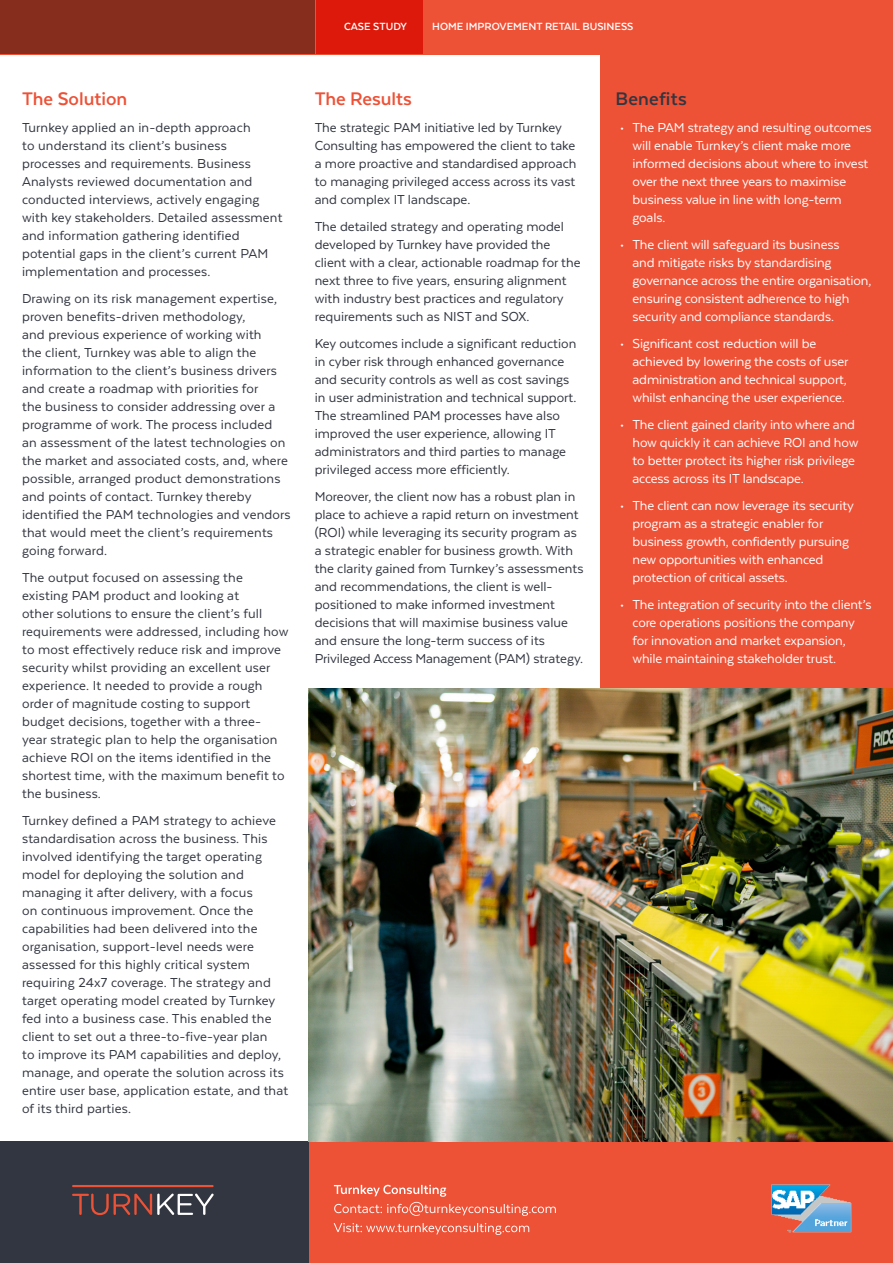
<style>
.page{position:relative;width:893px;height:1263px;background:#fff}
.page>*{position:absolute;margin:0;border:0;box-sizing:border-box;transform-origin:0 0}
.t1{font:700 21px "Texta";color:#ed5136}
.t2{font:700 21px "Texta";letter-spacing:.01em;color:#323640}
.t3{font:15px/18px "Texta";letter-spacing:.01em;color:#323640}
.t4{font:15px/18px "Texta";letter-spacing:-.01em;color:#fff}
.t5{font:700 12px "Texta";color:#fff}
</style>
<div class="page">
<div style="left:0;top:1141px;width:893px;height:122px;background:#ed5136"></div>
<div style="left:0;top:1141px;width:308px;height:122px;background:#323640"></div>
<div style="left:0;top:0;width:893px;height:54px;background:#ed5136"></div>
<div style="left:317px;top:0;width:106px;height:54px;background:#dc190b"></div>
<div style="left:0;top:0;width:315px;height:54px;background:#862d1e"></div>
<hr style="left:72px;top:1185px;width:142px;height:2px;background:#ed5136">
<svg style="left:72px;top:1193px;width:142px;height:22px"></svg>
<svg style="left:334px;top:1223px;width:195px;height:12px"></svg>
<svg style="left:334px;top:1185px;width:222px;height:31px"></svg>
<div style="left:601px;top:54px;width:292px;height:635px;background:#ed5136"></div>
<img style="left:771px;top:1184px;width:80px;height:48px">
<img style="left:308px;top:689px;width:585px;height:452px">
<p class="t1" style="left:22px;top:88px;width:107px">The Solution</p>
<p class="t3" style="left:22px;top:118px;width:262px">Turnkey applied an in-depth approach<br>to understand its client’s business processes and requirements. Business Analysts reviewed documentation and conducted interviews, actively engaging with key stakeholders. Detailed assessment and information gathering identified potential gaps in the client’s current PAM implementation and processes.</p>
<p class="t3" style="left:22px;top:289px;width:270px">Drawing on its risk management expertise, proven benefits-driven methodology,<br>and previous experience of working with<br>the client, Turnkey was able to align the information to the client’s business drivers and create a roadmap with priorities for<br>the business to consider addressing over a programme of work. The process included an assessment of the latest technologies on the market and associated costs, and, where possible, arranged product demonstrations and points of contact. Turnkey thereby identified the PAM technologies and vendors that would meet the client’s requirements going forward.</p>
<p class="t3" style="left:22px;top:568px;width:268px">The output focused on assessing the existing PAM product and looking at<br>other solutions to ensure the client’s full requirements were addressed, including how to most effectively reduce risk and improve security whilst providing an excellent user experience. It needed to provide a rough order of magnitude costing to support budget decisions, together with a three&shy;year strategic plan to help the organisation achieve ROI on the items identified in the shortest time, with the maximum benefit to the business.</p>
<p class="t3" style="left:22px;top:811px;width:268px">Turnkey defined a PAM strategy to achieve standardisation across the business. This involved identifying the target operating model for deploying the solution and managing it after delivery, with a focus<br>on continuous improvement. Once the capabilities had been delivered into the organisation, support-level needs were assessed for this highly critical system requiring 24x7 coverage. The strategy and target operating model created by Turnkey fed into a business case. This enabled the client to set out a three-to-five-year plan<br>to improve its PAM capabilities and deploy, manage, and operate the solution across its entire user base, application estate, and that of its third parties.</p>
<p class="t5" style="left:344px;top:21px;width:64px">CASE STUDY</p>
<p class="t5" style="left:432px;top:21px;width:203px">HOME IMPROVEMENT RETAIL BUSINESS</p>
<p class="t1" style="left:315px;top:88px;width:99px">The Results</p>
<p class="t3" style="left:315px;top:118px;width:263px">The strategic PAM initiative led by Turnkey Consulting has empowered the client to take a more proactive and standardised approach to managing privileged access across its vast and complex IT landscape.</p>
<p class="t3" style="left:315px;top:217px;width:267px">The detailed strategy and operating model developed by Turnkey have provided the client with a clear, actionable roadmap for the next three to five years, ensuring alignment with industry best practices and regulatory requirements such as NIST and SOX.</p>
<p class="t3" style="left:315px;top:334px;width:263px">Key outcomes include a significant reduction in cyber risk through enhanced governance and security controls as well as cost savings in user administration and technical support.<br>The streamlined PAM processes have also improved the user experience, allowing IT administrators and third parties to manage privileged access more efficiently.</p>
<p class="t3" style="left:315px;top:487px;width:270px">Moreover, the client now has a robust plan in place to achieve a rapid return on investment (ROI) while leveraging its security program as a strategic enabler for business growth. With the clarity gained from Turnkey’s assessments and recommendations, the client is well&shy;positioned to make informed investment decisions that will maximise business value and ensure the long-term success of its Privileged Access Management (PAM) strategy.</p>
<p class="t2" style="left:615px;top:88px;width:73px">Benefits</p>
<p class="t4" style="left:632px;top:118px;width:241px;text-indent:-13px">• The PAM strategy and resulting outcomes will enable Turnkey’s client make more informed decisions about where to invest over the next three years to maximise business value in line with long-term goals.</p>
<p class="t4" style="left:632px;top:235px;width:240px;text-indent:-13px">• The client will safeguard its business<br>and mitigate risks by standardising governance across the entire organisation, ensuring consistent adherence to high security and compliance standards.</p>
<p class="t4" style="left:632px;top:334px;width:217px;text-indent:-13px">• Significant cost reduction will be achieved by lowering the costs of user administration and technical support, whilst enhancing the user experience.</p>
<p class="t4" style="left:632px;top:415px;width:227px;text-indent:-13px">• The client gained clarity into where and how quickly it can achieve ROI and how to better protect its higher risk privilege access across its IT landscape.</p>
<p class="t4" style="left:632px;top:496px;width:223px;text-indent:-13px">• The client can now leverage its security program as a strategic enabler for business growth, confidently pursuing new opportunities with enhanced protection of critical assets.</p>
<p class="t4" style="left:632px;top:595px;width:241px;text-indent:-13px">• The integration of security into the client’s core operations positions the company for innovation and market expansion, while maintaining stakeholder trust.</p>
</div>
